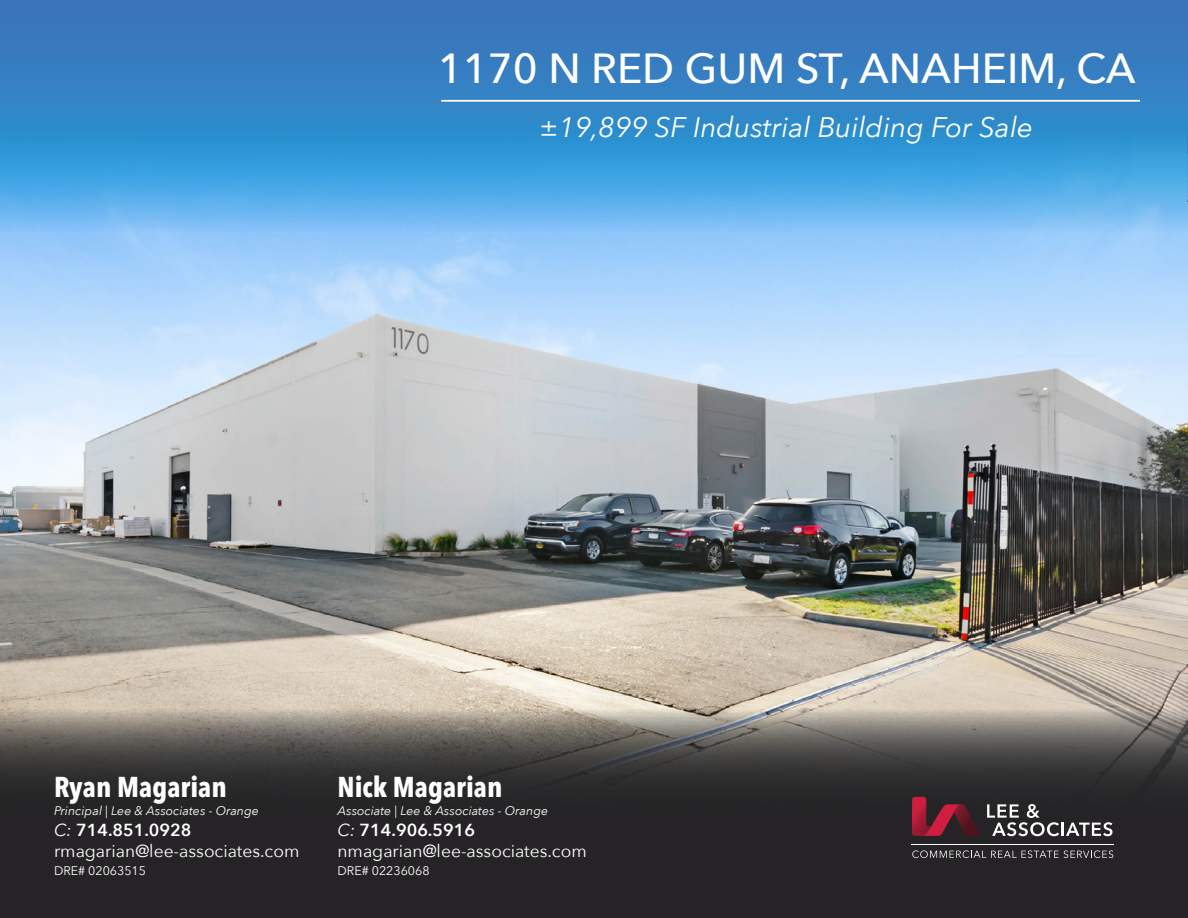
<style>
.page{position:relative;width:1188px;height:918px;background:#fff}
.page>*{position:absolute;margin:0;border:0;box-sizing:border-box;transform-origin:0 0}
.t1{font:500 42px "Avenir Next";color:#fff}
.t2{font:700 condensed 28.5px "Avenir Next LT Pro";color:#fff}
.t3{font:italic 28.2px "Avenir Next";color:#fff}
.t4{font:17.4px/20.9px "Avenir Next";color:#fff}
.t5{font:italic 12.45px "Avenir Next";color:#fff}
.t6{font:12.45px "Avenir Next";color:#fff}
.s1{font-style:italic}
.s2{font-weight:600}
</style>
<div class="page">
<img style="left:0;top:232px;width:1188px;height:478px">
<svg style="left:0;top:0;width:1188px;height:232px;background:#408fd0"></svg>
<svg style="left:0;top:710px;width:1188px;height:208px;background:#3b3838"></svg>
<hr style="left:441px;top:100px;width:699px;height:2px;background:#fff">
<svg style="left:987px;top:804px;width:126px;height:32px;background:#565456"></svg>
<svg style="left:912px;top:797px;width:68px;height:39px;background:#691f2d"></svg>
<svg style="left:912px;top:850px;width:201px;height:8px;background:#525152"></svg>
<hr style="left:912px;top:844px;width:202px;height:1px;background:#fff">
<p class="t1" style="left:438px;top:32px;width:699px">1170 N RED GUM ST, ANAHEIM, CA</p>
<p class="t3" style="left:540px;top:103px;width:495px">±19,899 SF Industrial Building For Sale</p>
<h2 class="t2" style="left:54px;top:769px;width:174px">Ryan Magarian</h2>
<p class="t5" style="left:54px;top:800px;width:207px">Principal | Lee &amp; Associates - Orange</p>
<p class="t4" style="left:54px;top:818px;width:247px"><span class="s1">C:</span> <span class="s2">714.851.0928 </span>rmagarian@lee-associates.com</p>
<p class="t6" style="left:54px;top:860px;width:94px">DRE# 02063515</p>
<h2 class="t2" style="left:338px;top:769px;width:167px">Nick Magarian</h2>
<p class="t5" style="left:338px;top:800px;width:212px">Associate | Lee &amp; Associates - Orange</p>
<p class="t4" style="left:338px;top:818px;width:251px"><span class="s1">C:</span> <span class="s2">714.906.5916 </span>nmagarian@lee-associates.com</p>
<p class="t6" style="left:338px;top:860px;width:94px">DRE# 02236068</p>
</div>
